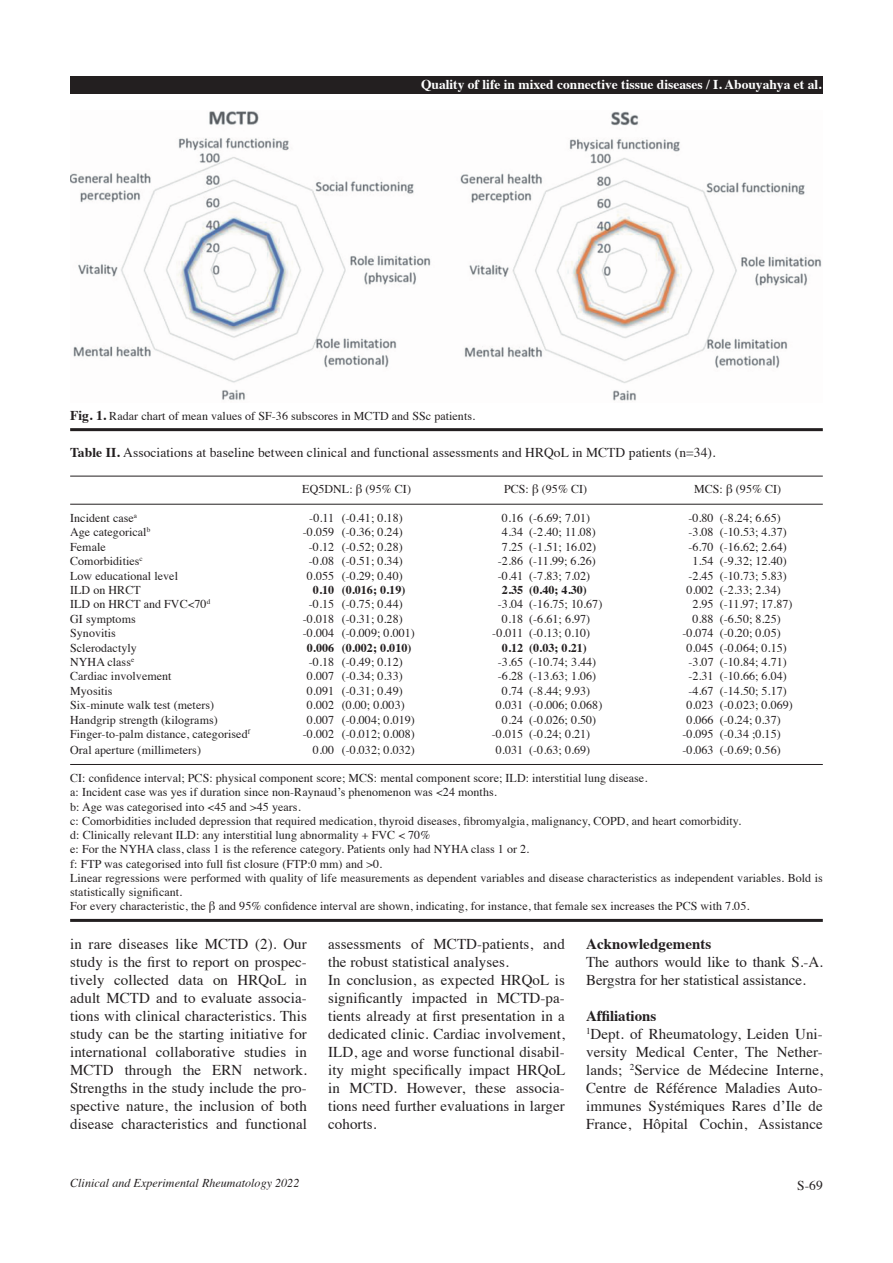
<style>
.page{position:relative;width:893px;height:1263px;background:#fff}
.page>*{position:absolute;margin:0;border:0;box-sizing:border-box;transform-origin:0 0}
.t1{font:15px/18px "Times";letter-spacing:.005em;color:#231f20;text-align:justify}
.heading_2{font:700 15px "Times";letter-spacing:.005em;color:#231f20}
.heading_2-2{font:13.5px "Times";letter-spacing:.005em;color:#231f20}
.t2{font:700 13.5px "Times";color:#fff}
.No_Spacing{font:12px "Times";letter-spacing:.005em;color:#231f20}
.heading_2-3{font:12px/14.2px "Times";letter-spacing:.005em;color:#231f20}
.No_Spacing-2{font:700 12px "Times";letter-spacing:.005em;color:#231f20}
.t3{font:italic 12px "Times";letter-spacing:.005em;color:#231f20}
.s1{font-weight:700;font-size:13.5px}
.s2{font-weight:700}
</style>
<div class="page">
<div style="left:70px;top:77px;width:753px;height:17px;background:#231f20"></div>
<hr style="left:70px;top:476px;width:753px;height:1px;background:#231f20">
<hr style="left:70px;top:504px;width:753px;height:1px;background:#231f20">
<hr style="left:70px;top:764px;width:753px;height:1px;background:#231f20">
<hr style="left:70px;top:919px;width:753px;height:3px;background:#231f20">
<img style="left:70px;top:111px;width:752px;height:290px">
<hr style="left:70px;top:428px;width:753px;height:3px;background:#231f20">
<p class="t2" style="left:421px;top:71px;width:402px">Quality of life in mixed connective tissue diseases / I. Abouyahya et al.</p>
<p class="heading_2-3" style="left:70px;top:407px;width:406px"><span class="s1">Fig. 1.</span> Radar chart of mean values of SF-36 subscores in MCTD and SSc patients.</p>
<p class="heading_2-2" style="left:70px;top:440px;width:647px"><span class="s2">Table II.</span> Associations at baseline between clinical and functional assessments and HRQoL in MCTD patients (n=34).</p>
<p class="heading_2-3" style="left:302px;top:481px;width:110px">EQ5DNL: β (95% CI)</p>
<p class="heading_2-3" style="left:504px;top:481px;width:85px">PCS: β (95% CI)</p>
<p class="heading_2-3" style="left:694px;top:481px;width:89px">MCS: β (95% CI)</p>
<p class="No_Spacing" style="left:70px;top:507px;width:68px">Incident case<sup>a</sup></p>
<p class="No_Spacing" style="left:309px;top:507px;width:95px">-0.11 (-0.41; 0.18)</p>
<p class="No_Spacing" style="left:502px;top:507px;width:90px">0.16 (-6.69; 7.01)</p>
<p class="No_Spacing" style="left:688px;top:507px;width:94px">-0.80 (-8.24; 6.65)</p>
<p class="No_Spacing" style="left:70px;top:521px;width:82px">Age categorical<sup>b</sup></p>
<p class="No_Spacing" style="left:303px;top:521px;width:101px">-0.059 (-0.36; 0.24)</p>
<p class="No_Spacing" style="left:502px;top:521px;width:95px">4.34 (-2.40; 11.08)</p>
<p class="No_Spacing" style="left:688px;top:521px;width:100px">-3.08 (-10.53; 4.37)</p>
<p class="No_Spacing" style="left:70px;top:535px;width:37px">Female</p>
<p class="No_Spacing" style="left:309px;top:535px;width:95px">-0.12 (-0.52; 0.28)</p>
<p class="No_Spacing" style="left:502px;top:535px;width:96px">7.25 (-1.51; 16.02)</p>
<p class="No_Spacing" style="left:688px;top:535px;width:100px">-6.70 (-16.62; 2.64)</p>
<p class="No_Spacing" style="left:70px;top:550px;width:74px">Comorbidities<sup>c</sup></p>
<p class="No_Spacing" style="left:309px;top:550px;width:95px">-0.08 (-0.51; 0.34)</p>
<p class="No_Spacing" style="left:498px;top:550px;width:99px">-2.86 (-11.99; 6.26)</p>
<p class="No_Spacing" style="left:692px;top:550px;width:96px">1.54 (-9.32; 12.40)</p>
<p class="No_Spacing" style="left:70px;top:564px;width:109px">Low educational level</p>
<p class="No_Spacing" style="left:307px;top:564px;width:97px">0.055 (-0.29; 0.40)</p>
<p class="No_Spacing" style="left:498px;top:564px;width:94px">-0.41 (-7.83; 7.02)</p>
<p class="No_Spacing" style="left:688px;top:564px;width:100px">-2.45 (-10.73; 5.83)</p>
<p class="No_Spacing" style="left:70px;top:579px;width:72px">ILD on HRCT</p>
<p class="No_Spacing-2" style="left:313px;top:578px;width:94px">0.10 (0.016; 0.19)</p>
<p class="No_Spacing-2" style="left:502px;top:578px;width:86px">2.35 (0.40; 4.30)</p>
<p class="No_Spacing" style="left:686px;top:579px;width:96px">0.002 (-2.33; 2.34)</p>
<p class="No_Spacing" style="left:70px;top:593px;width:142px">ILD on HRCT and FVC&lt;70<sup>d</sup></p>
<p class="No_Spacing" style="left:309px;top:593px;width:95px">-0.15 (-0.75; 0.44)</p>
<p class="No_Spacing" style="left:498px;top:593px;width:106px">-3.04 (-16.75; 10.67)</p>
<p class="No_Spacing" style="left:692px;top:593px;width:101px">2.95 (-11.97; 17.87)</p>
<p class="No_Spacing" style="left:70px;top:607px;width:67px">GI symptoms</p>
<p class="No_Spacing" style="left:303px;top:607px;width:101px">-0.018 (-0.31; 0.28)</p>
<p class="No_Spacing" style="left:502px;top:607px;width:90px">0.18 (-6.61; 6.97)</p>
<p class="No_Spacing" style="left:692px;top:607px;width:90px">0.88 (-6.50; 8.25)</p>
<p class="No_Spacing" style="left:70px;top:622px;width:47px">Synovitis</p>
<p class="No_Spacing" style="left:303px;top:622px;width:114px">-0.004 (-0.009; 0.001)</p>
<p class="No_Spacing" style="left:492px;top:622px;width:99px">-0.011 (-0.13; 0.10)</p>
<p class="No_Spacing" style="left:682px;top:622px;width:100px">-0.074 (-0.20; 0.05)</p>
<p class="No_Spacing" style="left:70px;top:636px;width:68px">Sclerodactyly</p>
<p class="No_Spacing-2" style="left:307px;top:636px;width:106px">0.006 (0.002; 0.010)</p>
<p class="No_Spacing-2" style="left:502px;top:636px;width:86px">0.12 (0.03; 0.21)</p>
<p class="No_Spacing" style="left:686px;top:636px;width:102px">0.045 (-0.064; 0.15)</p>
<p class="No_Spacing" style="left:70px;top:651px;width:66px">NYHA class<sup>e</sup></p>
<p class="No_Spacing" style="left:309px;top:651px;width:95px">-0.18 (-0.49; 0.12)</p>
<p class="No_Spacing" style="left:498px;top:651px;width:100px">-3.65 (-10.74; 3.44)</p>
<p class="No_Spacing" style="left:688px;top:651px;width:100px">-3.07 (-10.84; 4.71)</p>
<p class="No_Spacing" style="left:70px;top:665px;width:103px">Cardiac involvement</p>
<p class="No_Spacing" style="left:307px;top:665px;width:97px">0.007 (-0.34; 0.33)</p>
<p class="No_Spacing" style="left:498px;top:665px;width:100px">-6.28 (-13.63; 1.06)</p>
<p class="No_Spacing" style="left:688px;top:665px;width:100px">-2.31 (-10.66; 6.04)</p>
<p class="No_Spacing" style="left:70px;top:679px;width:44px">Myositis</p>
<p class="No_Spacing" style="left:307px;top:679px;width:97px">0.091 (-0.31; 0.49)</p>
<p class="No_Spacing" style="left:502px;top:679px;width:90px">0.74 (-8.44; 9.93)</p>
<p class="No_Spacing" style="left:688px;top:679px;width:100px">-4.67 (-14.50; 5.17)</p>
<p class="No_Spacing" style="left:70px;top:694px;width:146px">Six-minute walk test (meters)</p>
<p class="No_Spacing" style="left:307px;top:694px;width:99px">0.002 (0.00; 0.003)</p>
<p class="No_Spacing" style="left:496px;top:694px;width:108px">0.031 (-0.006; 0.068)</p>
<p class="No_Spacing" style="left:686px;top:694px;width:108px">0.023 (-0.023; 0.069)</p>
<p class="No_Spacing" style="left:70px;top:708px;width:149px">Handgrip strength (kilograms)</p>
<p class="No_Spacing" style="left:307px;top:708px;width:109px">0.007 (-0.004; 0.019)</p>
<p class="No_Spacing" style="left:502px;top:708px;width:96px">0.24 (-0.026; 0.50)</p>
<p class="No_Spacing" style="left:686px;top:708px;width:96px">0.066 (-0.24; 0.37)</p>
<p class="No_Spacing" style="left:70px;top:723px;width:181px">Finger-to-palm distance, categorised<sup>f</sup></p>
<p class="No_Spacing" style="left:303px;top:723px;width:114px">-0.002 (-0.012; 0.008)</p>
<p class="No_Spacing" style="left:492px;top:723px;width:100px">-0.015 (-0.24; 0.21)</p>
<p class="No_Spacing" style="left:682px;top:723px;width:100px">-0.095 (-0.34 ;0.15)</p>
<p class="No_Spacing" style="left:70px;top:738px;width:132px">Oral aperture (millimeters)</p>
<p class="No_Spacing" style="left:313px;top:738px;width:103px">0.00 (-0.032; 0.032)</p>
<p class="No_Spacing" style="left:496px;top:738px;width:96px">0.031 (-0.63; 0.69)</p>
<p class="No_Spacing" style="left:682px;top:738px;width:100px">-0.063 (-0.69; 0.56)</p>
<p class="heading_2-3" style="left:70px;top:770px;width:579px">CI: confidence interval; PCS: physical component score; MCS: mental component score; ILD: interstitial lung disease.</p>
<p class="heading_2-3" style="left:70px;top:784px;width:428px">a: Incident case was yes if duration since non-Raynaud’s phenomenon was &lt;24 months.</p>
<p class="heading_2-3" style="left:70px;top:798px;width:232px">b: Age was categorised into &lt;45 and &gt;45 years.</p>
<p class="heading_2-3" style="left:70px;top:813px;width:673px">c: Comorbidities included depression that required medication, thyroid diseases, fibromyalgia, malignancy, COPD, and heart comorbidity.</p>
<p class="heading_2-3" style="left:70px;top:827px;width:362px">d: Clinically relevant ILD: any interstitial lung abnormality + FVC &lt; 70%</p>
<p class="heading_2-3" style="left:70px;top:841px;width:461px">e: For the NYHA class, class 1 is the reference category. Patients only had NYHA class 1 or 2.</p>
<p class="heading_2-3" style="left:70px;top:855px;width:314px">f: FTP was categorised into full fist closure (FTP:0 mm) and &gt;0.</p>
<p class="heading_2-3" style="left:70px;top:870px;width:754px">Linear regressions were performed with quality of life measurements as dependent variables and disease characteristics as independent variables. Bold is statistically significant.</p>
<p class="heading_2-3" style="left:70px;top:898px;width:681px">For every characteristic, the β and 95% confidence interval are shown, indicating, for instance, that female sex increases the PCS with 7.05.</p>
<p class="t1" style="left:70px;top:933px;width:238px">in rare diseases like MCTD (2). Our study is the first to report on prospec&shy;tively collected data on HRQoL in adult MCTD and to evaluate associa&shy;tions with clinical characteristics. This study can be the starting initiative for international collaborative studies in MCTD through the ERN network.<br>Strengths in the study include the pro&shy;spective nature, the inclusion of both disease characteristics and functional</p>
<p class="t1" style="left:328px;top:933px;width:238px">assessments of MCTD-patients, and the robust statistical analyses.</p>
<p class="t1" style="left:328px;top:969px;width:239px">In conclusion, as expected HRQoL is significantly impacted in MCTD-pa&shy;tients already at first presentation in a dedicated clinic. Cardiac involvement, ILD, age and worse functional disabil&shy;ity might specifically impact HRQoL in MCTD. However, these associa&shy;tions need further evaluations in larger cohorts.</p>
<p class="heading_2" style="left:586px;top:929px;width:127px">Acknowledgements</p>
<p class="t1" style="left:586px;top:951px;width:238px">The authors would like to thank S.-A.<br>Bergstra for her statistical assistance.</p>
<p class="heading_2" style="left:586px;top:1001px;width:72px">Affiliations</p>
<p class="t1" style="left:586px;top:1023px;width:238px"><sup>1</sup>Dept. of Rheumatology, Leiden Uni&shy;versity Medical Center, The Nether&shy;lands; <sup>2</sup>Service de Médecine Interne, Centre de Référence Maladies Auto&shy;immunes Systémiques Rares d’Ile de France, Hôpital Cochin, Assistance</p>
<p class="t3" style="left:70px;top:1172px;width:231px">Clinical and Experimental Rheumatology 2022</p>
<p class="heading_2-2" style="left:797px;top:1173px;width:27px">S-69</p>
</div>
